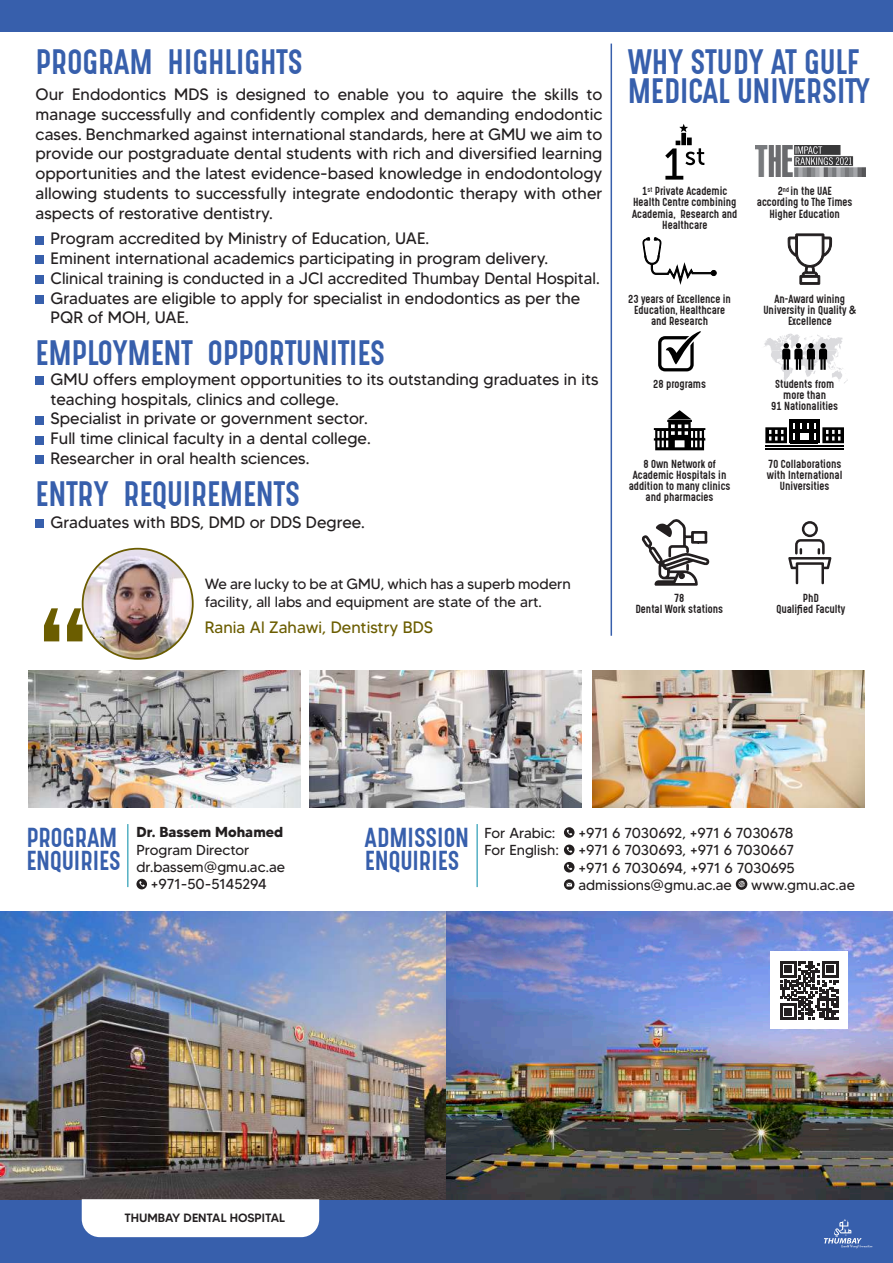
<style>
.page{position:relative;width:893px;height:1263px;background:#fff}
.page>*{position:absolute;margin:0;border:0;box-sizing:border-box;transform-origin:0 0}
.t1{font:30px/28.5px "Gotcha Gothic";color:#375fac}
.t2{font:23.25px/23.2px "Gotcha Gothic";color:#375fac}
.t3{font:16.5px/19.8px "MADETOMMY";color:#231f20}
.t4{font:16.5px "MADETOMMY";color:#6b5d00}
.t5{font:14.85px/17.7px "MADETOMMY";color:#231f20}
.t6{font:14.4px/17.4px "MADETOMMY";color:#231f20;text-align:justify}
.t7{font:700 14.4px "MADETOMMY";color:#231f20}
.t8{font:500 12px "MADETOMMY";color:#231f20}
.t9{font:9.9px/11.2px "Gotcha Gothic";color:#231f20;text-align:center}
</style>
<div class="page">
<div style="left:0;top:0;width:893px;height:32px;background:#375fac"></div>
<div style="left:36px;top:236px;width:8px;height:8px;background:#375fac"></div>
<div style="left:36px;top:256px;width:8px;height:8px;background:#375fac"></div>
<div style="left:36px;top:276px;width:8px;height:8px;background:#375fac"></div>
<div style="left:36px;top:295px;width:8px;height:9px;background:#375fac"></div>
<div style="left:36px;top:377px;width:8px;height:8px;background:#375fac"></div>
<div style="left:36px;top:416px;width:8px;height:8px;background:#375fac"></div>
<div style="left:36px;top:436px;width:8px;height:8px;background:#375fac"></div>
<div style="left:36px;top:456px;width:8px;height:8px;background:#375fac"></div>
<div style="left:36px;top:520px;width:8px;height:8px;background:#375fac"></div>
<hr style="left:611px;top:44px;width:1px;height:592px;background:#375fac">
<hr style="left:789px;top:419px;width:4px;height:24px;background:#000">
<div style="left:795px;top:421px;width:5px;height:21px;background:#000"></div>
<hr style="left:810px;top:421px;width:4px;height:21px;background:#000">
<hr style="left:803px;top:421px;width:4px;height:10px;background:#000">
<hr style="left:816px;top:419px;width:4px;height:24px;background:#000">
<hr style="left:790px;top:419px;width:28px;height:3px;background:#000">
<svg style="left:765px;top:427px;width:22px;height:16px"></svg>
<svg style="left:822px;top:427px;width:22px;height:16px"></svg>
<hr style="left:791px;top:429px;width:27px;height:3px;background:#000">
<hr style="left:791px;top:440px;width:27px;height:3px;background:#000">
<hr style="left:765px;top:445px;width:79px;height:2px;background:#000">
<hr style="left:765px;top:449px;width:79px;height:1px;background:#000">
<svg style="left:642px;top:237px;width:75px;height:48px"></svg>
<svg style="left:654px;top:410px;width:51px;height:40px"></svg>
<svg style="left:658px;top:331px;width:43px;height:40px"></svg>
<svg style="left:764px;top:333px;width:84px;height:51px"></svg>
<svg style="left:665px;top:124px;width:39px;height:56px"></svg>
<svg style="left:787px;top:233px;width:45px;height:52px"></svg>
<img style="left:756px;top:145px;width:110px;height:32px">
<div style="left:136px;top:879px;width:11px;height:10px;background:#231f20;border-radius:50%"></div>
<svg style="left:139px;top:881px;width:6px;height:6px"></svg>
<hr style="left:128px;top:824px;width:1px;height:63px;background:#0089a6">
<hr style="left:477px;top:824px;width:1px;height:63px;background:#0089a6">
<img style="left:28px;top:670px;width:272px;height:137px">
<img style="left:310px;top:670px;width:271px;height:137px">
<svg style="left:788px;top:521px;width:43px;height:63px"></svg>
<svg style="left:641px;top:519px;width:69px;height:67px"></svg>
<div style="left:564px;top:827px;width:10px;height:11px;background:#231f20;border-radius:50%"></div>
<svg style="left:567px;top:829px;width:5px;height:6px"></svg>
<div style="left:564px;top:844px;width:10px;height:11px;background:#231f20;border-radius:50%"></div>
<svg style="left:567px;top:847px;width:5px;height:6px"></svg>
<div style="left:564px;top:862px;width:10px;height:10px;background:#231f20;border-radius:50%"></div>
<svg style="left:567px;top:864px;width:5px;height:6px"></svg>
<svg style="left:564px;top:879px;width:10px;height:11px"></svg>
<svg style="left:567px;top:883px;width:5px;height:3px"></svg>
<svg style="left:736px;top:878px;width:11px;height:12px"></svg>
<svg style="left:738px;top:881px;width:7px;height:6px"></svg>
<img style="left:593px;top:670px;width:271px;height:137px">
<img style="left:83px;top:549px;width:110px;height:110px;border-radius:55px">
<div style="left:82px;top:548px;width:112px;height:112px;border:2px solid #6b5d00;border-radius:50%"></div>
<svg style="left:44px;top:608px;width:38px;height:33px"></svg>
<div style="left:0;top:1199px;width:893px;height:64px;background:#375fac"></div>
<img style="left:0;top:911px;width:893px;height:288px">
<div style="left:770px;top:952px;width:78px;height:77px;background:#fff"></div>
<svg style="left:780px;top:961px;width:58px;height:59px"></svg>
<svg style="left:824px;top:1219px;width:48px;height:29px"></svg>
<div style="left:82px;top:1199px;width:237px;height:38px;background:#fff"></div>
<h1 class="t1" style="left:36px;top:48px;width:269px">PROGRAM HIGHLIGHTS</h1>
<p class="t3" style="left:36px;top:84px;width:568px;text-align:justify">Our Endodontics MDS is designed to enable you to aquire the skills to manage successfully and confidently complex and demanding endodontic cases. Benchmarked against international standards, here at GMU we aim to provide our postgraduate dental students with rich and diversified learning opportunities and the latest evidence-based knowledge in endodontology allowing students to successfully integrate endodontic therapy with other aspects of restorative dentistry.</p>
<p class="t3" style="left:51px;top:228px;width:551px">Program accredited by Ministry of Education, UAE.<br>Eminent international academics participating in program delivery.<br>Clinical training is conducted in a JCI accredited Thumbay Dental Hospital.<br>Graduates are eligible to apply for specialist in endodontics as per the PQR of MOH, UAE.</p>
<h1 class="t1" style="left:36px;top:338px;width:351px">EMPLOYMENT OPPORTUNITIES</h1>
<p class="t3" style="left:51px;top:369px;width:549px">GMU offers employment opportunities to its outstanding graduates in its teaching hospitals, clinics and college.<br>Specialist in private or government sector.<br>Full time clinical faculty in a dental college.<br>Researcher in oral health sciences.</p>
<h1 class="t1" style="left:36px;top:479px;width:266px">ENTRY REQUIREMENTS</h1>
<p class="t3" style="left:51px;top:512px;width:316px">Graduates with BDS, DMD or DDS Degree.</p>
<p class="t5" style="left:205px;top:575px;width:368px">We are lucky to be at GMU, which has a superb modern facility, all labs and equipment are state of the art.</p>
<p class="t4" style="left:205px;top:617px;width:230px">Rania Al Zahawi, Dentistry BDS</p>
<h1 class="t1" style="left:628px;top:48px;width:244px">WHY STUDY AT GULF<br>MEDICAL UNIVERSITY</h1>
<p class="t9" style="left:632px;top:186px;width:107px">1<sup>st</sup> Private Academic<br>Health Centre combining<br>Academia, Research and<br>Healthcare</p>
<p class="t9" style="left:757px;top:186px;width:97px">2<sup>nd</sup> in the UAE according to The Times<br>Higher Education</p>
<p class="t9" style="left:628px;top:293px;width:104px">23 years of Excellence in<br>Education, Healthcare and Research</p>
<p class="t9" style="left:653px;top:378px;width:54px">28 programs</p>
<p class="t9" style="left:763px;top:293px;width:94px">An-Award wining<br>University in Quality &amp;<br>Excellence</p>
<p class="t9" style="left:771px;top:378px;width:69px">Students from more than<br>91 Nationalities</p>
<p class="t9" style="left:629px;top:458px;width:103px">8 Own Network of<br>Academic Hospitals in addition to many clinics and pharmacies</p>
<p class="t9" style="left:767px;top:458px;width:77px">70 Collaborations with International<br>Universities</p>
<p class="t9" style="left:635px;top:593px;width:89px">78<br>Dental Work stations</p>
<p class="t9" style="left:776px;top:593px;width:70px">PhD<br>Qualified Faculty</p>
<h2 class="t2" style="left:26px;top:826px;width:96px">PROGRAM<br>ENQUIRIES</h2>
<p class="t7" style="left:136px;top:823px;width:148px">Dr. Bassem Mohamed</p>
<p class="t6" style="left:136px;top:841px;width:114px">Program Director</p>
<p class="t6" style="left:136px;top:858px;width:150px">dr.bassem@gmu.ac.ae</p>
<p class="t6" style="left:151px;top:875px;width:117px">+971-50-5145294</p>
<h2 class="t2" style="left:365px;top:826px;width:106px">ADMISSION<br>ENQUIRIES</h2>
<p class="t6" style="left:484px;top:824px;width:73px">For Arabic:</p>
<p class="t6" style="left:578px;top:824px;width:217px">+971 6 7030692, +971 6 7030678</p>
<p class="t6" style="left:484px;top:841px;width:76px">For English:</p>
<p class="t6" style="left:578px;top:841px;width:218px">+971 6 7030693, +971 6 7030667 +971 6 7030694, +971 6 7030695 admissions@gmu.ac.ae</p>
<p class="t6" style="left:751px;top:876px;width:105px">www.gmu.ac.ae</p>
<p class="t8" style="left:124px;top:1210px;width:162px">THUMBAY DENTAL HOSPITAL</p>
</div>
